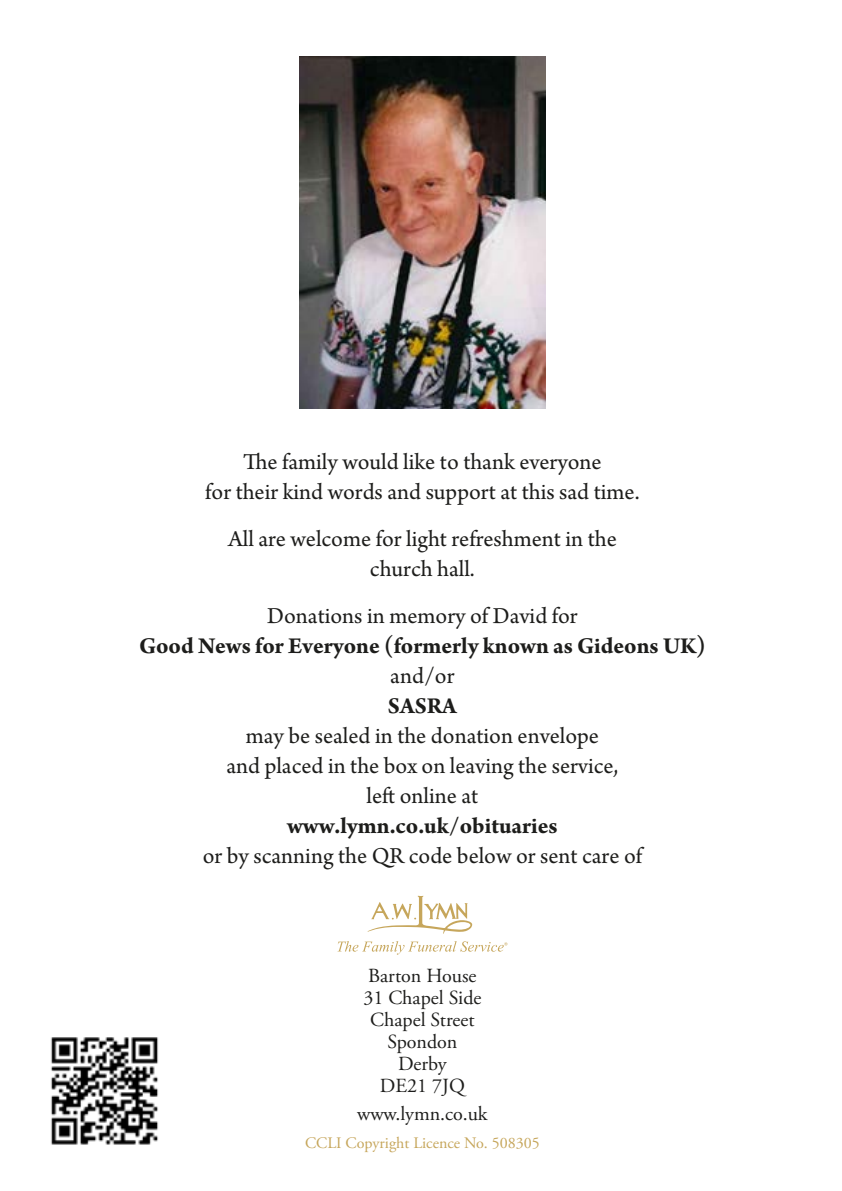
<style>
.page{position:relative;width:842px;height:1191px;background:#fff}
.page>*{position:absolute;margin:0;border:0;box-sizing:border-box;transform-origin:0 0}
.t1{font:24px/30px "Arno Pro";color:#1d1d1b;text-align:center}
.t2{font:700 24px "Arno Pro";color:#1d1d1b}
.t3{font:20px/22px "Adobe Garamond Pro";color:#1d1d1b;text-align:center}
.t4{font:16px "Adobe Garamond Pro";color:#c6a65b}
</style>
<div class="page">
<img style="left:299px;top:57px;width:247px;height:352px">
<svg style="left:337px;top:895px;width:170px;height:59px"></svg>
<img style="left:51px;top:1037px;width:107px;height:108px">
<p class="t1" style="left:205px;top:448px;width:436px">The family would like to thank everyone<br>for their kind words and support at this sad time.</p>
<p class="t1" style="left:228px;top:525px;width:390px">All are welcome for light refreshment in the church hall.</p>
<p class="t1" style="left:267px;top:602px;width:312px">Donations in memory of David for</p>
<p class="t2" style="left:139px;top:632px;width:568px">Good News for Everyone (formerly known as Gideons UK)</p>
<p class="t1" style="left:390px;top:662px;width:66px">and/or</p>
<p class="t2" style="left:388px;top:692px;width:71px">SASRA</p>
<p class="t1" style="left:226px;top:722px;width:393px">may be sealed in the donation envelope and placed in the box on leaving the service, left online at</p>
<p class="t2" style="left:287px;top:812px;width:272px">www.lymn.co.uk/obituaries</p>
<p class="t1" style="left:203px;top:842px;width:441px">or by scanning the QR code below or sent care of</p>
<p class="t3" style="left:363px;top:965px;width:120px">Barton House<br>31 Chapel Side<br>Chapel Street<br>Spondon<br>Derby<br>DE21 7JQ</p>
<p class="t3" style="left:357px;top:1103px;width:132px">www.lymn.co.uk</p>
<p class="t4" style="left:305px;top:1133px;width:236px">CCLI Copyright Licence No. 508305</p>
</div>
